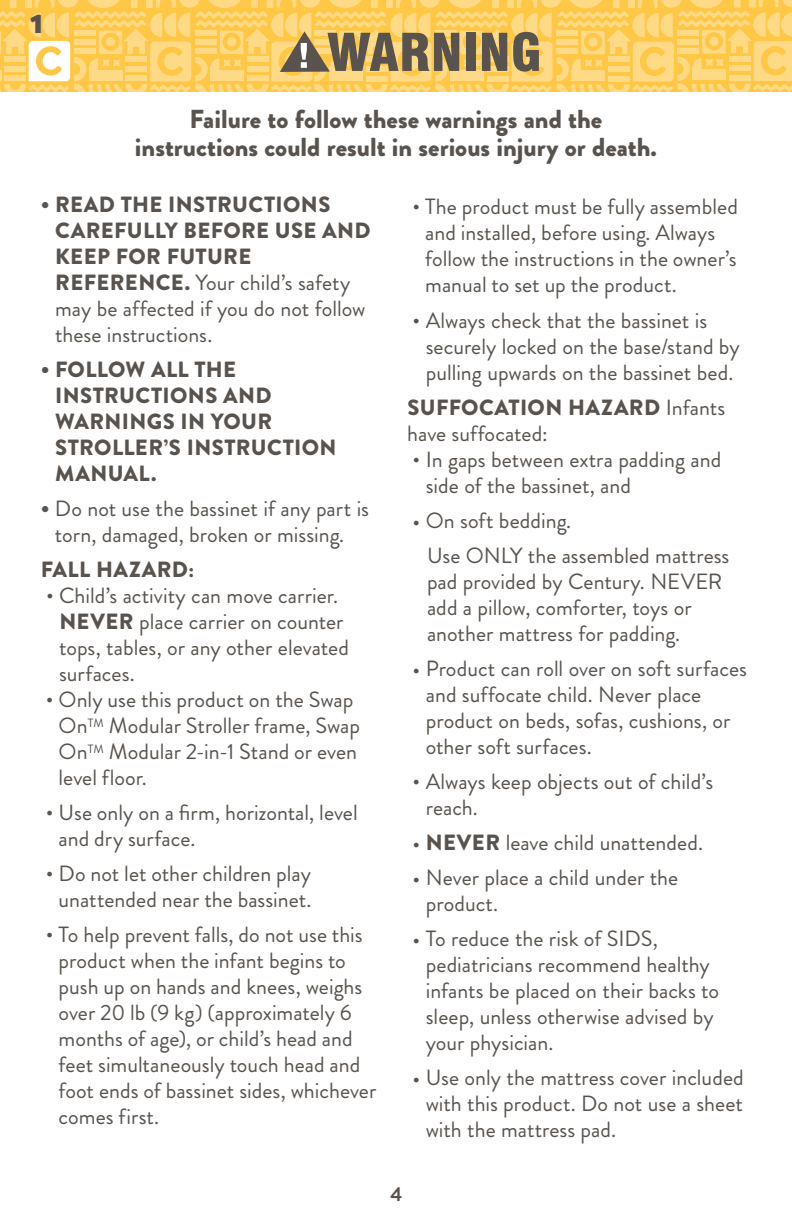
<style>
.page{position:relative;width:792px;height:1224px;background:#fff}
.page>*{position:absolute;margin:0;border:0;box-sizing:border-box;transform-origin:0 0}
.BANNER_-_Swis_Blk_13{font:900 28px "Foco";color:#58534e}
.Failure_to_follow{font:900 26px/28px "Brandon Grotesque";color:#58534e;text-align:center}
.Body_bullet{font:22px/26px "Brandon Grotesque";color:#58534e}
.BODY-11-11{font:22px/26px "Brandon Grotesque";color:#58534e}
.BODY_BULLET_-_11-12{font:900 22px/26px "Brandon Grotesque";letter-spacing:.015em;color:#58534e}
.BODY_BULLET_-_11-12-2{font:22px/26px "Brandon Grotesque";color:#58534e;text-align:center}
.t1{font:700 20px "Brandon Grotesque";color:#58534e}
.s1{font-weight:400}
.s2{font-weight:900}
</style>
<div class="page">
<svg style="left:0;top:0;width:792px;height:91px;background:#f0c666"></svg>
<p class="BANNER_-_Swis_Blk_13" style="left:28px;top:5px;width:18px">1</p>
<p class="Failure_to_follow" style="left:135px;top:105px;width:524px">Failure to follow these warnings and the instructions could result in serious injury or death.</p>
<p class="BODY_BULLET_-_11-12" style="left:55px;top:191px;width:317px;text-indent:-14px">• READ THE INSTRUCTIONS<br>CAREFULLY BEFORE USE AND<br>KEEP FOR FUTURE<br>REFERENCE. <span class="s1">Your child’s safety may be affected if you do not follow these instructions.</span></p>
<p class="BODY_BULLET_-_11-12" style="left:55px;top:356px;width:283px;text-indent:-15px">• FOLLOW ALL THE<br>INSTRUCTIONS AND<br>WARNINGS IN YOUR<br>STROLLER’S INSTRUCTION<br>MANUAL.</p>
<p class="BODY_BULLET_-_11-12-2" style="left:41px;top:495px;width:330px"><span class="s2">•</span> Do not use the bassinet if any part is torn, damaged, broken or missing.</p>
<p class="BODY_BULLET_-_11-12" style="left:41px;top:556px;width:155px">FALL HAZARD:</p>
<p class="BODY_BULLET_-_11-12-2" style="left:59px;top:582px;width:291px;text-align:left;text-indent:-13px">• Child’s activity can move carrier.<br><span class="s2">NEVER</span> place carrier on counter tops, tables, or any other elevated surfaces.</p>
<p class="BODY-11-11" style="left:59px;top:686px;width:303px;text-indent:-13px">• Only use this product on the Swap<br>On<sup>TM</sup> Modular Stroller frame, Swap<br>On<sup>TM</sup> Modular 2-in-1 Stand or even level floor.</p>
<p class="BODY-11-11" style="left:59px;top:799px;width:301px;text-indent:-13px">• Use only on a firm, horizontal, level and dry surface.</p>
<p class="BODY-11-11" style="left:46px;top:860px;width:267px;text-align:center">• Do not let other children play unattended near the bassinet.</p>
<p class="BODY-11-11" style="left:59px;top:921px;width:319px;text-indent:-13px">• To help prevent falls, do not use this product when the infant begins to push up on hands and knees, weighs over 20 lb (9 kg) (approximately 6 months of age), or child’s head and feet simultaneously touch head and foot ends of bassinet sides, whichever comes first.</p>
<p class="BODY-11-11" style="left:425px;top:193px;width:314px;text-indent:-13px">• The product must be fully assembled and installed, before using. Always follow the instructions in the owner’s manual to set up the product.</p>
<p class="Body_bullet" style="left:426px;top:307px;width:315px;text-indent:-13px">• Always check that the bassinet is securely locked on the base/stand by pulling upwards on the bassinet bed.</p>
<p class="Body_bullet" style="left:407px;top:394px;width:320px"><span class="s2">SUFFOCATION HAZARD</span> Infants have suffocated:</p>
<p class="Body_bullet" style="left:426px;top:446px;width:297px;text-indent:-13px">• In gaps between extra padding and side of the bassinet, and</p>
<p class="Body_bullet" style="left:413px;top:507px;width:160px">• On soft bedding.</p>
<p class="Body_bullet" style="left:427px;top:542px;width:304px">Use ONLY the assembled mattress pad provided by Century. NEVER add a pillow, comforter, toys or another mattress for padding.</p>
<p class="Body_bullet" style="left:426px;top:655px;width:323px;text-indent:-13px">• Product can roll over on soft surfaces and suffocate child. Never place product on beds, sofas, cushions, or other soft surfaces.</p>
<p class="Body_bullet" style="left:426px;top:768px;width:289px;text-indent:-13px">• Always keep objects out of child’s reach.</p>
<p class="Body_bullet" style="left:413px;top:829px;width:292px">• <span class="s2">NEVER</span> leave child unattended.</p>
<p class="Body_bullet" style="left:426px;top:864px;width:254px;text-indent:-13px">• Never place a child under the product.</p>
<p class="Body_bullet" style="left:426px;top:925px;width:295px;text-indent:-13px">• To reduce the risk of SIDS, pediatricians recommend healthy infants be placed on their backs to sleep, unless otherwise advised by your physician.</p>
<p class="Body_bullet" style="left:426px;top:1064px;width:320px;text-align:justify;text-indent:-13px">• Use only the mattress cover included with this product. Do not use a sheet with the mattress pad.</p>
<p class="t1" style="left:391px;top:1180px;width:13px">4</p>
</div>
